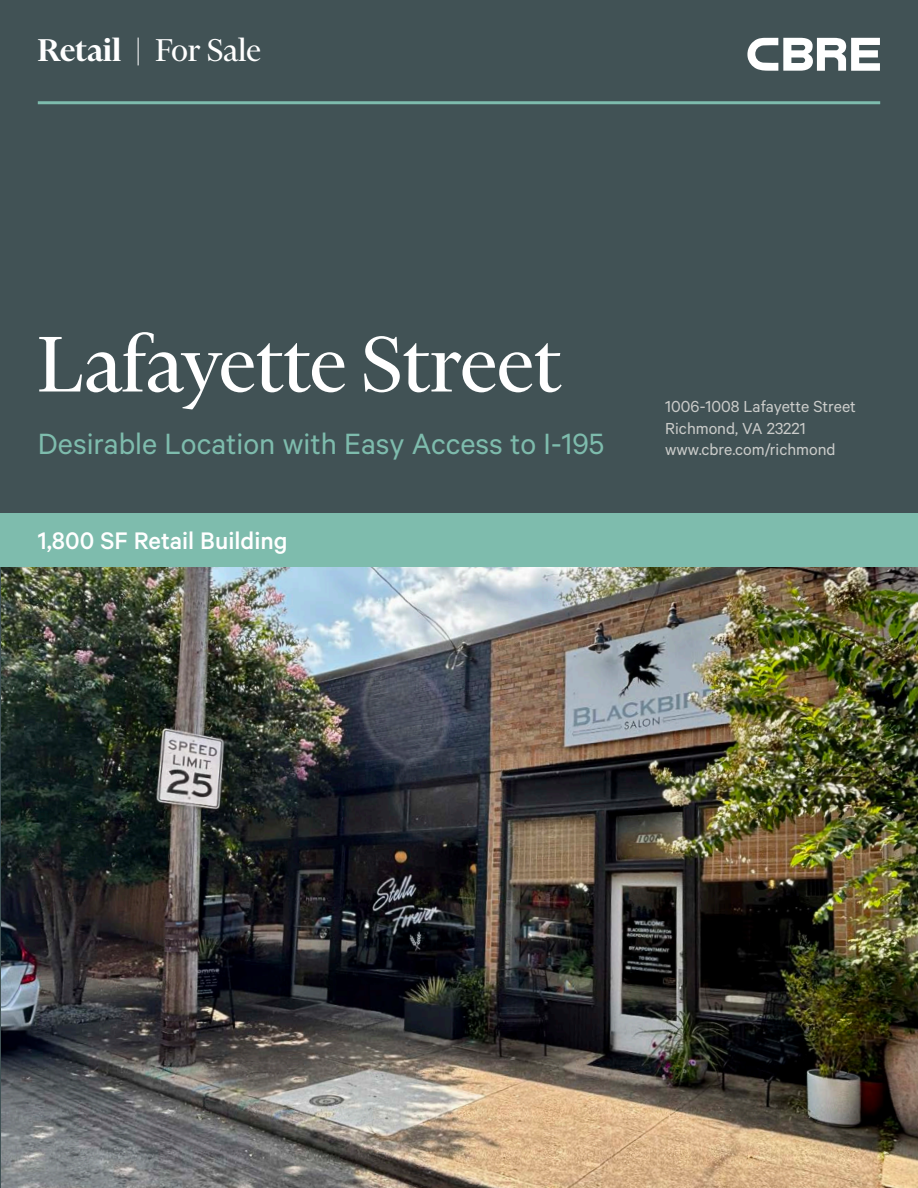
<style>
.page{position:relative;width:918px;height:1188px;background:#415255}
.page>*{position:absolute;margin:0;border:0;box-sizing:border-box;transform-origin:0 0}
.Heading_Large{font:90px "Financier Display";color:#fff}
.t1{font:36px "Financier Display";color:#fff}
.Subheading_Large{font:33px "Calibre";color:#7ebcad}
.t2{font:500 27px "Calibre";color:#fff}
.t3{font:18px "Calibre";color:#cbccca}
.s1{font-weight:600}
</style>
<div class="page">
<img style="left:1px;top:567px;width:917px;height:621px">
<svg style="left:747px;top:38px;width:133px;height:33px"></svg>
<hr style="left:38px;top:101px;width:842px;height:3px;background:#7ebcad">
<div style="left:0;top:513px;width:918px;height:54px;background:#7ebcad"></div>
<p class="t1" style="left:38px;top:32px;width:225px"><span class="s1">Retail</span> | For Sale</p>
<p class="Heading_Large" style="left:38px;top:317px;width:525px">Lafayette Street</p>
<p class="Subheading_Large" style="left:38px;top:425px;width:568px">Desirable Location with Easy Access to I-195</p>
<p class="t2" style="left:38px;top:525px;width:251px">1,800 SF Retail Building</p>
<p class="t3" style="left:665px;top:396px;width:192px">1006-1008 Lafayette Street</p>
<p class="t3" style="left:665px;top:417px;width:142px">Richmond, VA 23221</p>
<p class="t3" style="left:665px;top:438px;width:172px">www.cbre.com/richmond</p>
</div>
